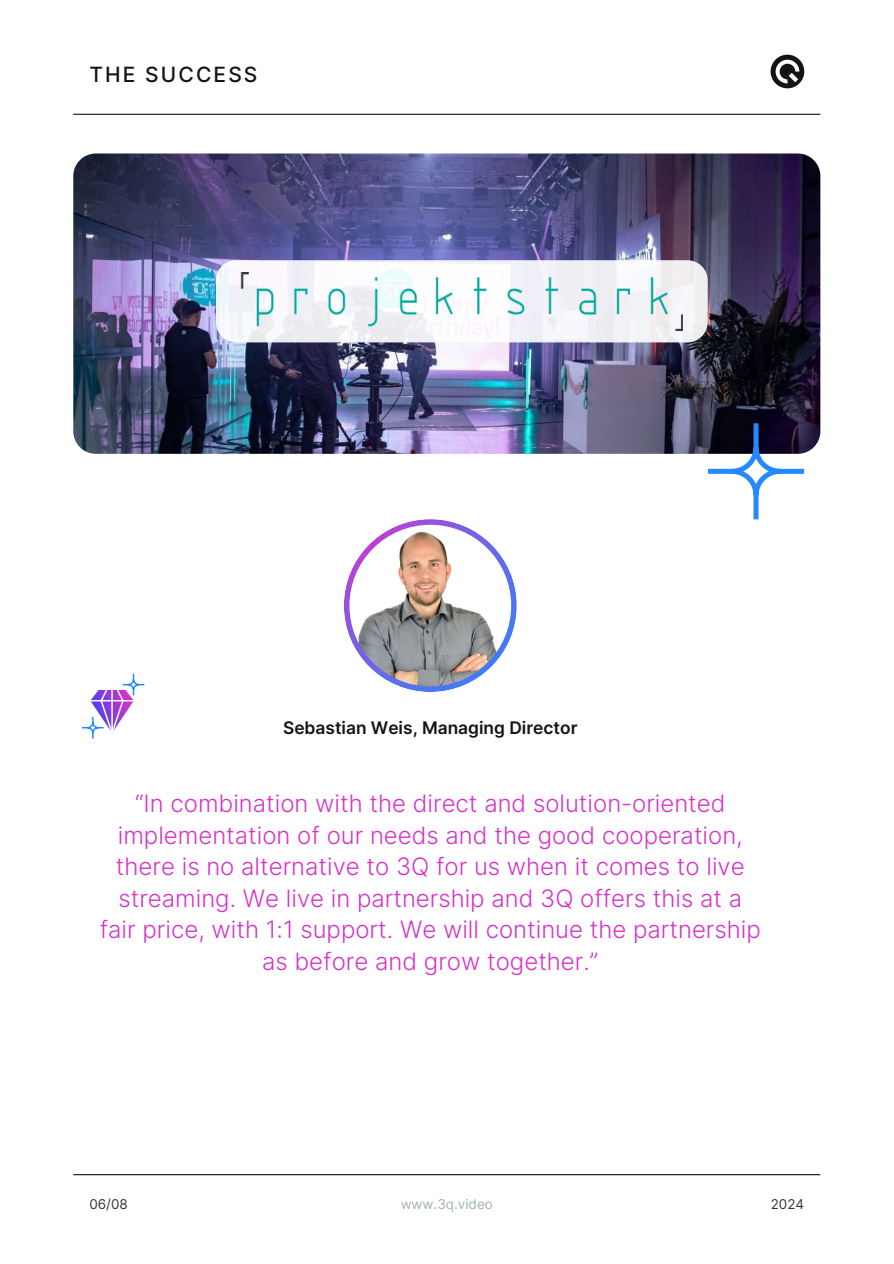
<style>
.page{position:relative;width:894px;height:1264px;background:#fff}
.page>*{position:absolute;margin:0;border:0;box-sizing:border-box;transform-origin:0 0}
.t1{font:300 24px/31.5px "Inter";color:#d534c8;text-align:center}
.t2{font:500 21px "Inter";letter-spacing:.1em;color:#141414}
.t3{font:600 17.25px "Inter";color:#141414}
.t4{font:13.5px "Inter";color:#a4b1b7}
.t5{font:13.5px "Inter";color:#383538}
</style>
<div class="page">
<hr style="left:73px;top:114px;width:747px;height:1px;background:#141414">
<img style="left:73px;top:153px;width:747px;height:301px;border-radius:22px">
<svg style="left:82px;top:674px;width:62px;height:64px"></svg>
<hr style="left:73px;top:1174px;width:747px;height:1px;background:#141414">
<svg style="left:707px;top:422px;width:97px;height:97px"></svg>
<svg style="left:770px;top:55px;width:34px;height:33px"></svg>
<div style="left:216px;top:260px;width:491px;height:82px;background:#f3f3f8;border-radius:20px"></div>
<img style="left:240px;top:272px;width:442px;height:59px">
<svg style="left:344px;top:519px;width:172px;height:173px"></svg>
<p class="t2" style="left:89px;top:62px;width:169px">THE SUCCESS</p>
<h1 class="t3" style="left:283px;top:717px;width:296px">Sebastian Weis, Managing Director</h1>
<h3 class="t1" style="left:100px;top:788px;width:662px">“In combination with the direct and solution-oriented implementation of our needs and the good cooperation, there is no alternative to 3Q for us when it comes to live streaming. We live in partnership and 3Q offers this at a fair price, with 1:1 support. We will continue the partnership as before and grow together.”</h3>
<p class="t5" style="left:89px;top:1196px;width:40px">06/08</p>
<p class="t4" style="left:400px;top:1196px;width:94px">www.3q.video</p>
<p class="t5" style="left:770px;top:1196px;width:35px">2024</p>
</div>
